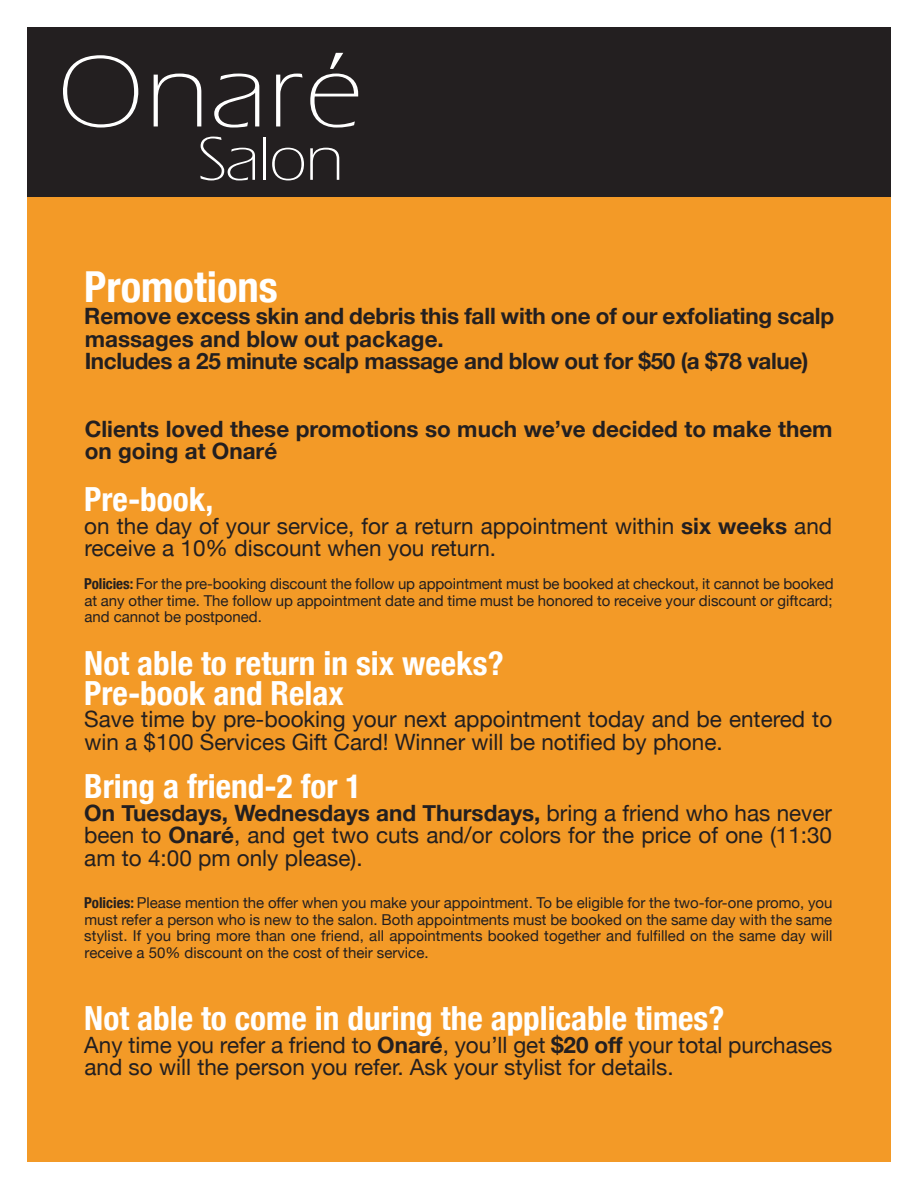
<style>
.page{position:relative;width:918px;height:1188px;background:#fff}
.page>*{position:absolute;margin:0;border:0;box-sizing:border-box;transform-origin:0 0}
.t1{font:700 condensed 42.75px "Helvetica Neue";color:#fff}
.t2{font:700 condensed 33.3px/30px "Helvetica Neue";color:#fff}
.t3{font:22.5px/22.5px "Helvetica Neue";color:#231f20}
.t4{font:700 22.5px/22.5px "Helvetica Neue";letter-spacing:-.01em;color:#231f20}
.t5{font:15px/16.5px "Helvetica Neue";color:#231f20;text-align:justify}
.s1{font-weight:700}
.s2{font-weight:700;font-stretch:condensed}
</style>
<div class="page">
<div style="left:27px;top:27px;width:864px;height:170px;background:#231f20"></div>
<div style="left:27px;top:197px;width:864px;height:965px;background:#f39a27"></div>
<svg style="left:63px;top:55px;width:75px;height:73px"></svg>
<svg style="left:154px;top:74px;width:47px;height:52px"></svg>
<svg style="left:214px;top:74px;width:45px;height:54px"></svg>
<svg style="left:276px;top:74px;width:27px;height:52px"></svg>
<svg style="left:310px;top:53px;width:48px;height:75px"></svg>
<svg style="left:200px;top:137px;width:55px;height:43px"></svg>
<hr style="left:263px;top:137px;width:2px;height:43px;background:#fff">
<svg style="left:272px;top:148px;width:32px;height:32px"></svg>
<svg style="left:310px;top:148px;width:29px;height:32px"></svg>
<h1 class="t1" style="left:84px;top:261px;width:195px">Promotions</h1>
<h3 class="t4" style="left:84px;top:304px;width:751px">Remove excess skin and debris this fall with one of our exfoliating scalp massages and blow out package.<br>Includes a 25 minute scalp massage and blow out for $50 (a $78 value)</h3>
<h3 class="t4" style="left:85px;top:417px;width:749px">Clients loved these promotions so much we’ve decided to make them on going at Onaré</h3>
<h2 class="t2" style="left:84px;top:484px;width:131px">Pre-book,</h2>
<h3 class="t3" style="left:84px;top:514px;width:749px">on the day of your service, for a return appointment within <span class="s1">six weeks</span> and receive a 10% discount when you return.</h3>
<p class="t5" style="left:84px;top:576px;width:751px"><span class="s2">Policies:</span> For the pre-booking discount the follow up appointment must be booked at checkout, it cannot be booked at any other time. The follow up appointment date and time must be honored to receive your discount or giftcard; and cannot be postponed.</p>
<h2 class="t2" style="left:84px;top:647px;width:421px">Not able to return in six weeks?<br>Pre-book and Relax</h2>
<h3 class="t3" style="left:84px;top:708px;width:749px">Save time by pre-booking your next appointment today and be entered to win a $100 Services Gift Card! Winner will be notified by phone.</h3>
<h2 class="t2" style="left:84px;top:771px;width:279px">Bring a friend-2 for 1</h2>
<h3 class="t3" style="left:84px;top:801px;width:749px;text-align:justify"><span class="s1">On Tuesdays, Wednesdays and Thursdays,</span> bring a friend who has never been to <span class="s1">Onaré</span>, and get two cuts and/or colors for the price of one (11:30 am to 4:00 pm only please).</h3>
<p class="t5" style="left:84px;top:895px;width:750px"><span class="s2">Policies:</span> Please mention the offer when you make your appointment. To be eligible for the two-for-one promo, you must refer a person who is new to the salon. Both appointments must be booked on the same day with the same stylist. If you bring more than one friend, all appointments booked together and fulfilled on the same day will receive a 50% discount on the cost of their service.</p>
<h2 class="t2" style="left:84px;top:1003px;width:642px">Not able to come in during the applicable times?</h2>
<h3 class="t3" style="left:84px;top:1033px;width:750px">Any time you refer a friend to <span class="s1">Onaré</span>, you’ll get <span class="s1">$20 off</span> your total purchases and so will the person you refer. Ask your stylist for details.</h3>
</div>
